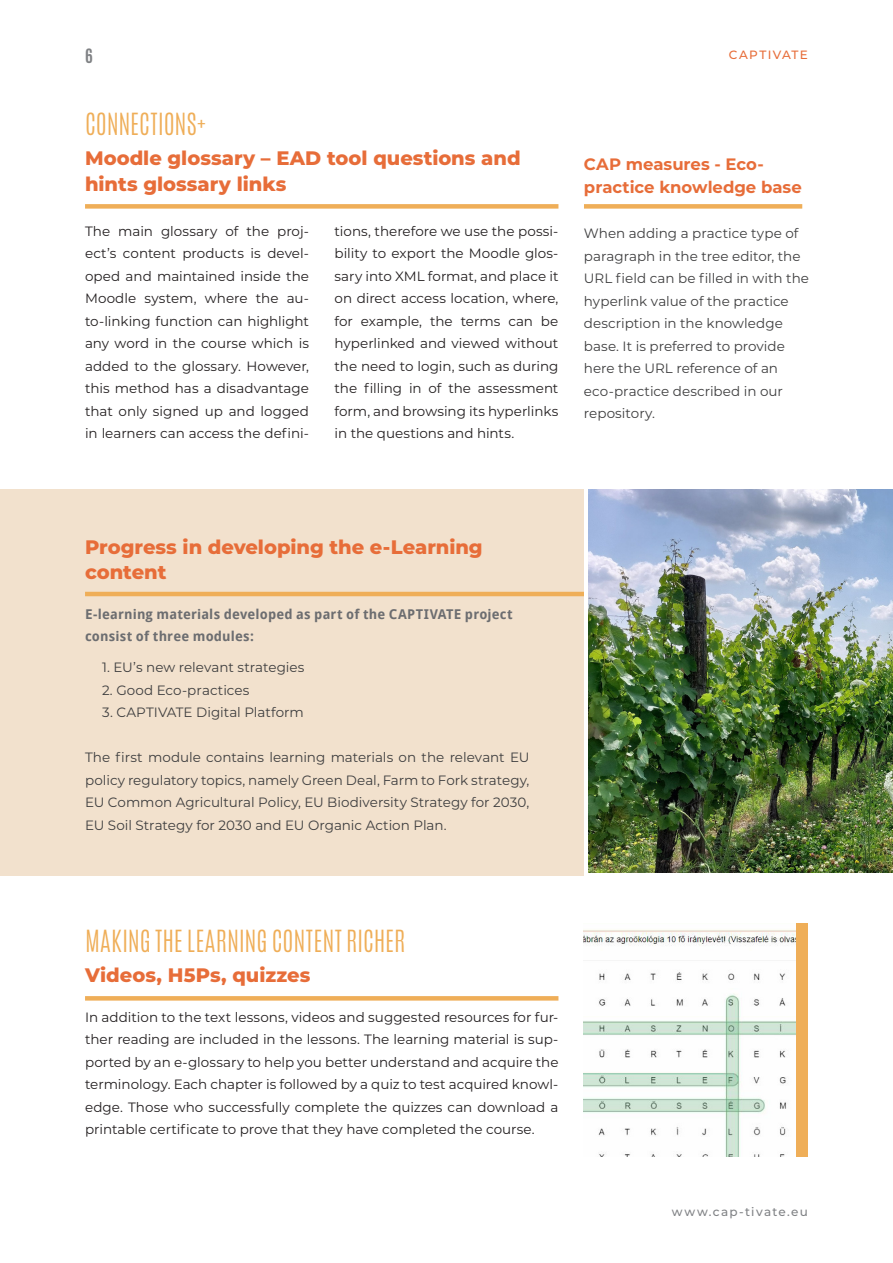
<style>
.page{position:relative;width:893px;height:1263px;background:#fff}
.page>*{position:absolute;margin:0;border:0;box-sizing:border-box;transform-origin:0 0}
.Box_04_Top{font:300 25.5px "Antonio";color:#efae58}
.Title_01{font:800 19.5px/25.5px "Montserrat";color:#e76d39}
.Title_01-2{font:700 16.5px/22.5px "Montserrat";color:#e76d39}
.t1{font:700 16.5px "Antonio";color:#808285}
.Body_Text{font:13.5px/22.5px "Montserrat";color:#231f20;text-align:justify}
.Box_03_Text_01{font:13.5px/22.5px "Montserrat";color:#3e3e3f;text-align:justify}
.Title_01-3{font:13.5px/22.5px "Montserrat";color:#3e3e3f}
.Box_03_Sub{font:700 13.5px/22.5px "Droid Sans";letter-spacing:.015em;color:#6c6d70}
.t2{font:500 12px "Montserrat";letter-spacing:.11em;color:#808285}
.t3{font:500 12px "Montserrat";letter-spacing:.11em;color:#e76d39}
</style>
<div class="page">
<div style="left:0;top:489px;width:584px;height:387px;background:#f2e1cd"></div>
<img style="left:588px;top:489px;width:305px;height:383px">
<img style="left:584px;top:930px;width:212px;height:227px">
<svg style="left:85px;top:996px;width:473px;height:4px;background:#efb05c"></svg>
<hr style="left:85px;top:592px;width:499px;height:4px;background:#efae58">
<div style="left:85px;top:204px;width:473px;height:5px;background:#efae58"></div>
<div style="left:796px;top:923px;width:12px;height:234px;background:#efae58"></div>
<div style="left:584px;top:204px;width:218px;height:5px;background:#efae58"></div>
<p class="t1" style="left:85px;top:43px;width:9px">6</p>
<p class="t3" style="left:729px;top:46px;width:80px">CAPTIVATE</p>
<p class="Box_04_Top" style="left:85px;top:106px;width:123px">CONNECTIONS+</p>
<p class="Title_01" style="left:85px;top:144px;width:437px">Moodle glossary – EAD tool questions and hints glossary links</p>
<p class="Body_Text" style="left:85px;top:219px;width:225px">The main glossary of the proj&shy;ect’s content products is devel&shy;oped and maintained inside the Moodle system, where the au&shy;to-linking function can highlight any word in the course which is added to the glossary. However, this method has a disadvantage that only signed up and logged in learners can access the defini-</p>
<p class="Body_Text" style="left:334px;top:219px;width:225px">tions, therefore we use the possi&shy;bility to export the Moodle glos&shy;sary into XML format, and place it on direct access location, where, for example, the terms can be hyperlinked and viewed without the need to login, such as during the filling in of the assessment form, and browsing its hyperlinks in the questions and hints.</p>
<p class="Title_01-2" style="left:584px;top:152px;width:219px">CAP measures - Eco&shy;practice knowledge base</p>
<p class="Title_01-3" style="left:584px;top:222px;width:226px">When adding a practice type of paragraph in the tree editor, the<br>URL field can be filled in with the hyperlink value of the practice description in the knowledge base. It is preferred to provide here the URL reference of an eco-practice described in our repository.</p>
<p class="Title_01" style="left:85px;top:533px;width:399px">Progress in developing the e-Learning content</p>
<p class="Box_03_Sub" style="left:85px;top:602px;width:429px">E-learning materials developed as part of the CAPTIVATE project consist of three modules:</p>
<p class="Box_03_Text_01" style="left:102px;top:655px;width:204px">1. EU’s new relevant strategies</p>
<p class="Box_03_Text_01" style="left:102px;top:678px;width:149px">2. Good Eco-practices</p>
<p class="Box_03_Text_01" style="left:102px;top:700px;width:203px">3. CAPTIVATE Digital Platform</p>
<p class="Box_03_Text_01" style="left:85px;top:745px;width:446px">The first module contains learning materials on the relevant EU policy regulatory topics, namely Green Deal, Farm to Fork strategy, EU Common Agricultural Policy, EU Biodiversity Strategy for 2030, EU Soil Strategy for 2030 and EU Organic Action Plan.</p>
<p class="Box_04_Top" style="left:85px;top:923px;width:322px">MAKING THE LEARNING CONTENT RICHER</p>
<p class="Title_01" style="left:85px;top:961px;width:227px">Videos, H5Ps, quizzes</p>
<p class="Body_Text" style="left:85px;top:1005px;width:475px">In addition to the text lessons, videos and suggested resources for fur&shy;ther reading are included in the lessons. The learning material is sup&shy;ported by an e-glossary to help you better understand and acquire the terminology. Each chapter is followed by a quiz to test acquired knowl&shy;edge. Those who successfully complete the quizzes can download a printable certificate to prove that they have completed the course.</p>
<p class="t2" style="left:672px;top:1203px;width:138px">www.cap-tivate.eu</p>
</div>
